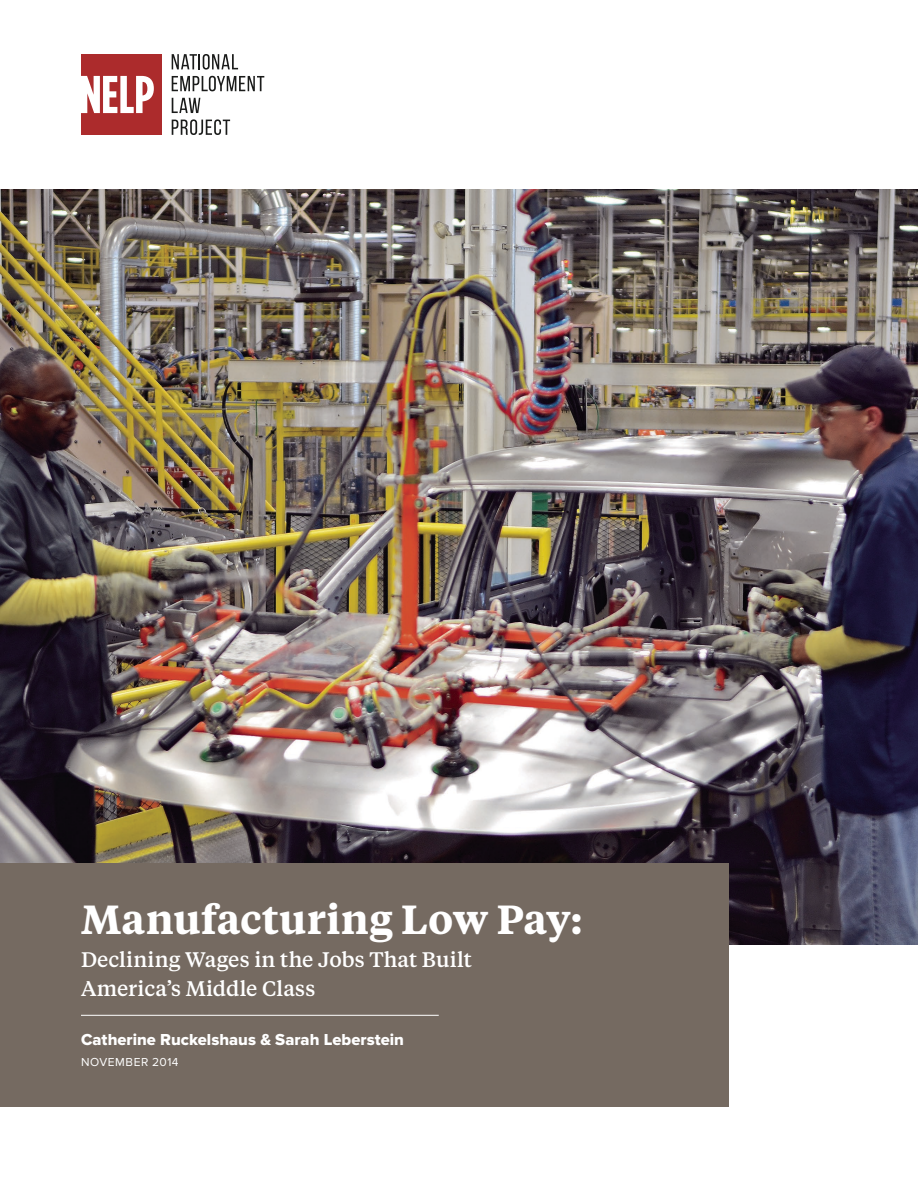
<style>
.page{position:relative;width:918px;height:1188px;background:#fff}
.page>*{position:absolute;margin:0;border:0;box-sizing:border-box;transform-origin:0 0}
.t1{font:600 40.5px "Tiempos Text";letter-spacing:.005em;color:#fff}
.t2{font:500 21px/28.5px "Tiempos Text";letter-spacing:.005em;color:#fff}
.t3{font:16.5px "Proxima Nova Extrabld";color:#fff}
.t4{font:12px "Proxima Nova";letter-spacing:.045em;color:#fff}
</style>
<div class="page">
<svg style="left:81px;top:54px;width:81px;height:81px"></svg>
<svg style="left:172px;top:54px;width:66px;height:16px"></svg>
<svg style="left:172px;top:76px;width:92px;height:15px"></svg>
<svg style="left:172px;top:98px;width:28px;height:15px"></svg>
<svg style="left:172px;top:119px;width:58px;height:16px"></svg>
<img style="left:0;top:189px;width:918px;height:756px">
<div style="left:0;top:863px;width:729px;height:244px;background:#756a61"></div>
<hr style="left:81px;top:1015px;width:358px;height:1px;background:#fff">
<p class="t1" style="left:81px;top:892px;width:503px">Manufacturing Low Pay:</p>
<p class="t2" style="left:81px;top:945px;width:392px">Declining Wages in the Jobs That Built<br>America’s Middle Class</p>
<p class="t3" style="left:81px;top:1030px;width:325px">Catherine Ruckelshaus &amp; Sarah Leberstein</p>
<p class="t4" style="left:81px;top:1055px;width:99px">NOVEMBER 2014</p>
</div>
